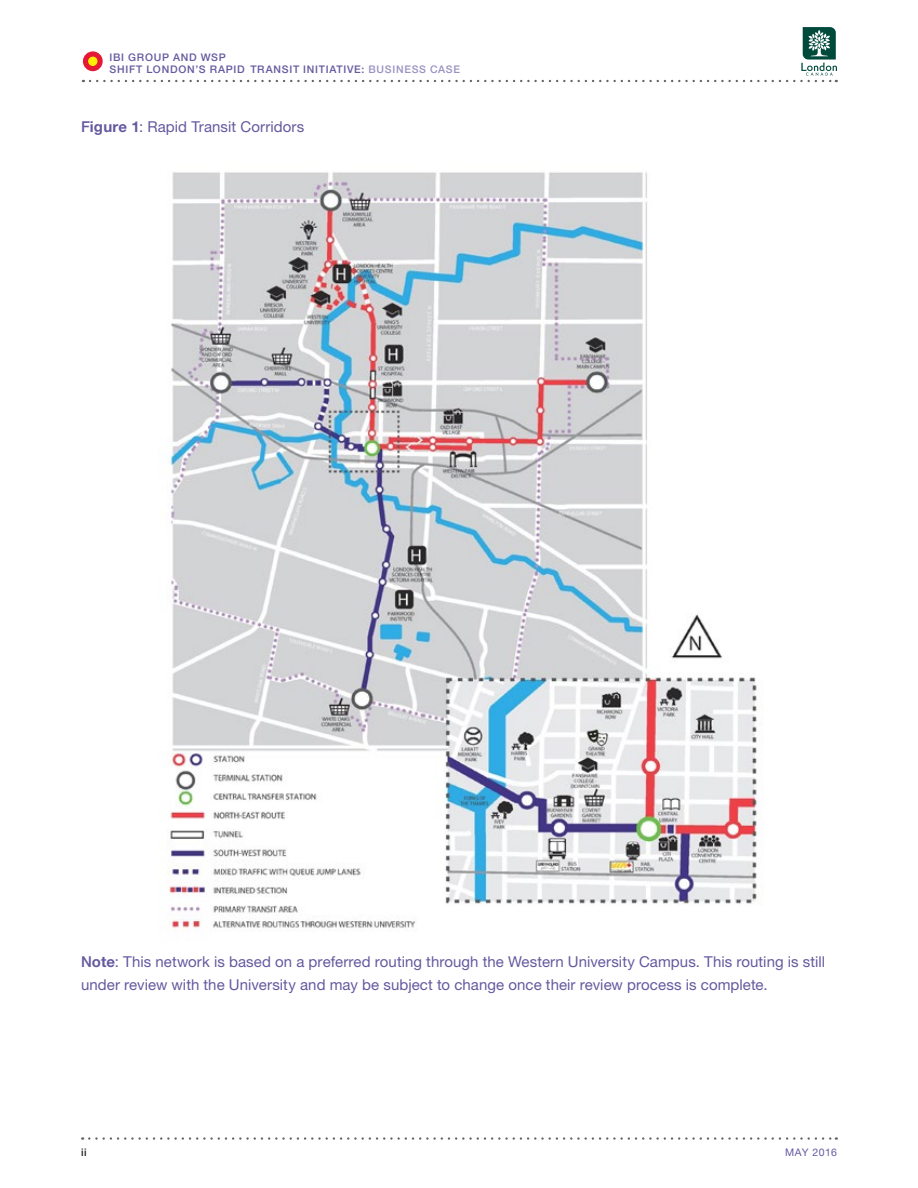
<style>
.page{position:relative;width:918px;height:1188px;background:#fff}
.page>*{position:absolute;margin:0;border:0;box-sizing:border-box;transform-origin:0 0}
.t1{font:15px/22.5px "Helvetica Neue LT Std";letter-spacing:.005em;color:#65599f}
.t2{font:500 10.5px/12px "Helvetica Neue LT Std";letter-spacing:.07em;color:#65599f}
.t3{font:10.5px "Helvetica Neue LT Std";letter-spacing:.04em;color:#65599f}
.t4{font:500 10.5px "Helvetica Neue LT Std";color:#231f20}
.s1{color:#9991c1}
.s2{font-weight:500}
.s3{font-weight:700}
</style>
<div class="page">
<img style="left:167px;top:172px;width:595px;height:760px">
<svg style="left:83px;top:27px;width:754px;height:55px"></svg>
<svg style="left:89px;top:1137px;width:748px;height:3px"></svg>
<p class="t2" style="left:110px;top:51px;width:352px">IBI GROUP AND WSP<br>SHIFT LONDON’S RAPID TRANSIT INITIATIVE: <span class="s1">BUSINESS CASE</span></p>
<p class="t1" style="left:81px;top:115px;width:225px"><span class="s2">F</span><span class="s3">igure 1</span>: Rapid Transit Corridors</p>
<p class="t1" style="left:81px;top:950px;width:746px"><span class="s2">N</span><span class="s3">ote</span>: This network is based on a preferred routing through the Western University Campus. This routing is still under review with the University and may be subject to change once their review process is complete.</p>
<p class="t4" style="left:81px;top:1146px;width:7px">ii</p>
<p class="t3" style="left:785px;top:1146px;width:53px">MAY 2016</p>
</div>
